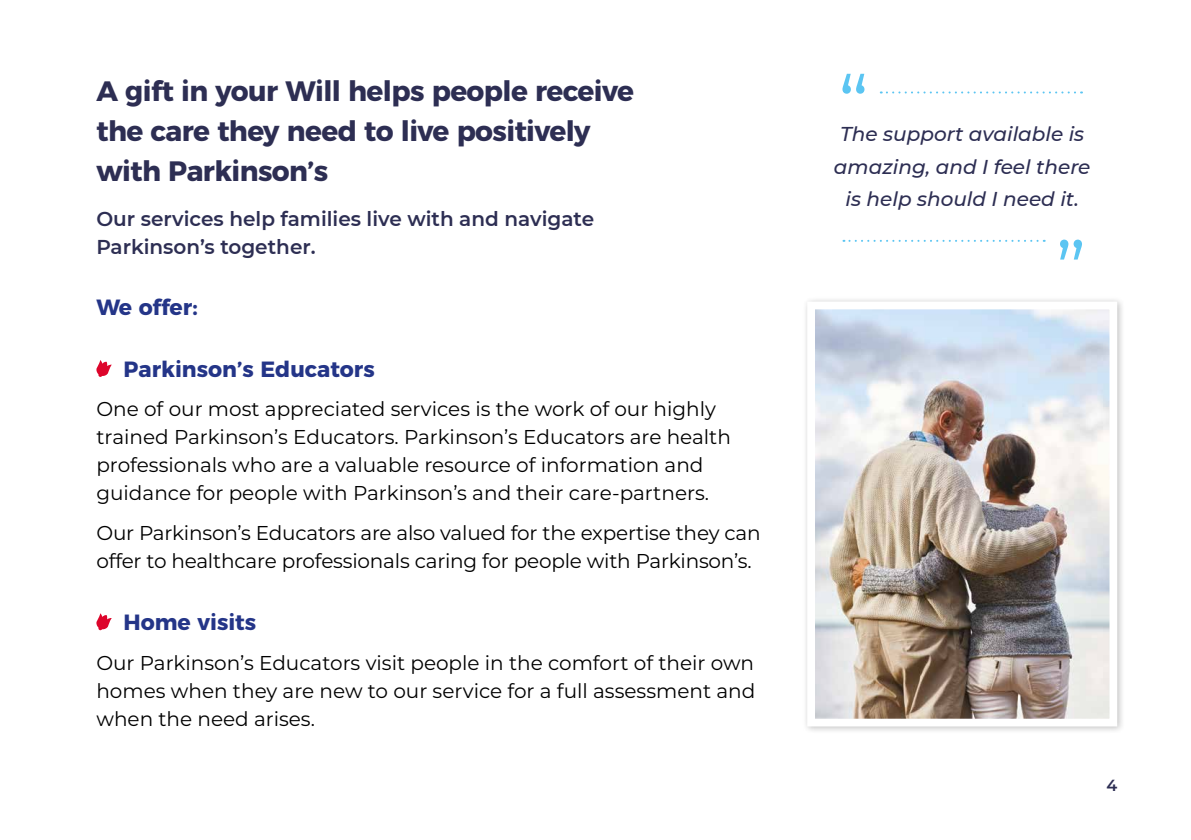
<style>
.page{position:relative;width:1191px;height:840px;background:#fff}
.page>*{position:absolute;margin:0;border:0;box-sizing:border-box;transform-origin:0 0}
.t1{font:700 28px/40px "Montserrat";letter-spacing:-.02em;color:#2d2e53}
.t2{font:700 22px "Montserrat";color:#243588}
.t3{font:20px/28px "Montserrat";color:#000}
.t4{font:600 20px/28px "Montserrat";color:#2d2e53}
.t5{font:italic 500 20px/32px "Montserrat";color:#2d2e53;text-align:center}
.t6{font:600 16px "Montserrat";color:#2d2e53}
</style>
<div class="page">
<svg style="left:96px;top:360px;width:16px;height:17px"></svg>
<svg style="left:96px;top:613px;width:16px;height:17px"></svg>
<svg style="left:842px;top:74px;width:22px;height:20px"></svg>
<svg style="left:887px;top:91px;width:195px;height:2px"></svg>
<svg style="left:1060px;top:239px;width:22px;height:20px"></svg>
<svg style="left:843px;top:240px;width:194px;height:2px"></svg>
<div style="left:801px;top:296px;width:324px;height:438px;background:#000;opacity:.25"></div>
<img style="left:816px;top:310px;width:292px;height:407px">
<div style="left:807px;top:301px;width:310px;height:425px;border:8px solid #fff"></div>
<h1 class="t1" style="left:96px;top:69px;width:539px">A gift in your Will helps people receive the care they need to live positively with Parkinson’s</h1>
<p class="t4" style="left:96px;top:204px;width:499px">Our services help families live with and navigate<br>Parkinson’s together.</p>
<p class="t2" style="left:96px;top:288px;width:103px">We offer:</p>
<p class="t2" style="left:123px;top:351px;width:253px">Parkinson’s Educators</p>
<p class="t3" style="left:96px;top:394px;width:636px">One of our most appreciated services is the work of our highly trained Parkinson’s Educators. Parkinson’s Educators are health professionals who are a valuable resource of information and guidance for people with Parkinson’s and their care-partners.</p>
<p class="t3" style="left:96px;top:517px;width:665px">Our Parkinson’s Educators are also valued for the expertise they can offer to healthcare professionals caring for people with Parkinson’s.</p>
<p class="t2" style="left:123px;top:604px;width:134px">Home visits</p>
<p class="t3" style="left:96px;top:647px;width:660px;text-align:justify">Our Parkinson’s Educators visit people in the comfort of their own homes when they are new to our service for a full assessment and when the need arises.</p>
<p class="t5" style="left:834px;top:117px;width:258px">The support available is amazing, and I feel there is help should I need it.</p>
<p class="t6" style="left:1106px;top:773px;width:12px">4</p>
</div>
